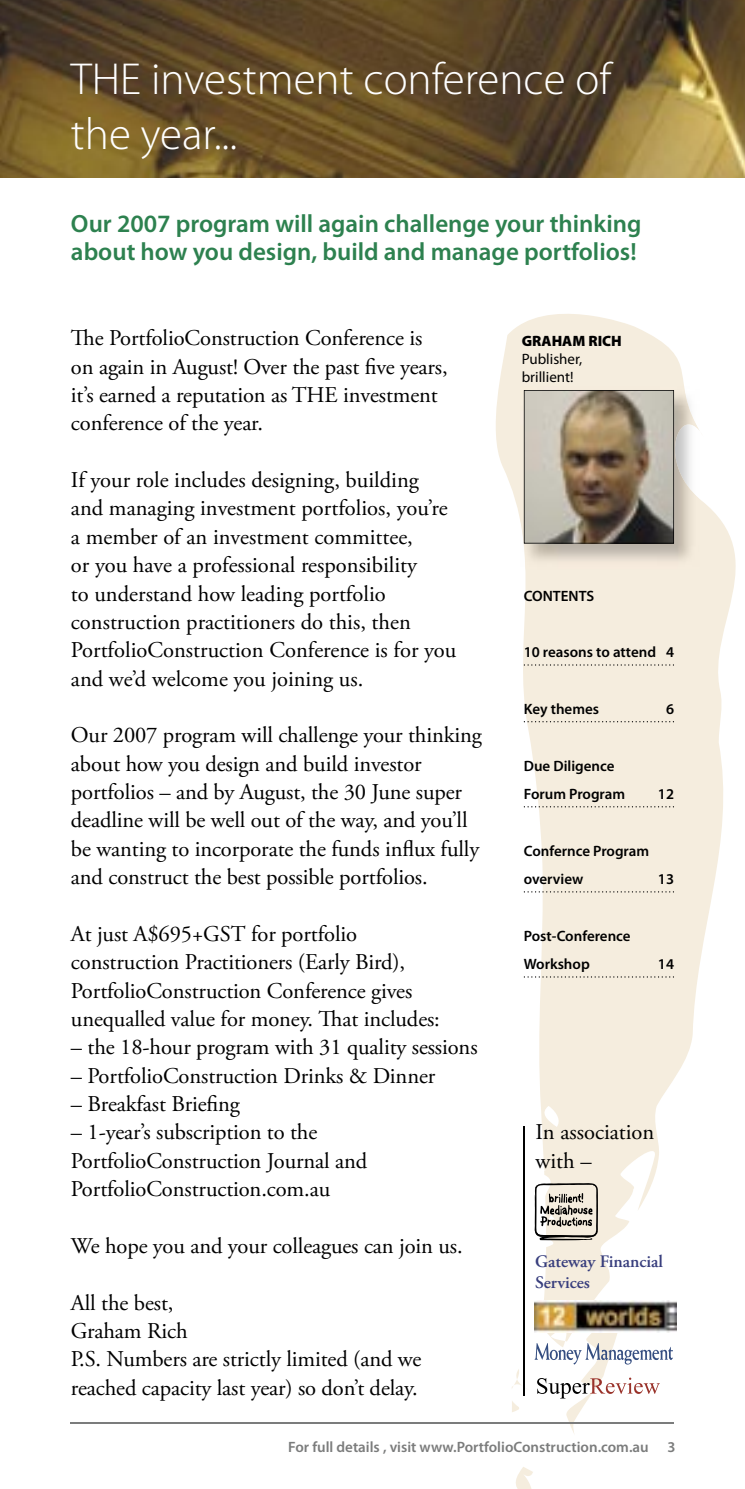
<style>
.page{position:relative;width:745px;height:1489px;background:#fff}
.page>*{position:absolute;margin:0;border:0;box-sizing:border-box;transform-origin:0 0}
.t1{font:300 45px/55px "Myriad Pro";color:#fff}
.t2{font:600 25px/28.2px "Myriad Pro";color:#2d814f}
.t3{font:22.5px/28.2px "Adobe Garamond Pro";letter-spacing:-.005em;color:#000}
.t4{font:600 17.5px/21px "Adobe Garamond Pro";color:#383e7d}
.t5{font:600 15px/28.2px "Myriad Pro";color:#000}
.t6{font:600 15px "Myriad Pro";color:#7b7c7c}
.t7{font:15px/18px "Myriad Pro";color:#000}
.t8{font:900 15px "Myriad Pro";color:#000}
</style>
<div class="page">
<img style="left:0;top:0;width:744px;height:177px">
<svg style="left:516px;top:1467px;width:17px;height:21px"></svg>
<svg style="left:496px;top:314px;width:240px;height:1018px;fill:#f5edde"></svg>
<img style="left:519px;top:386px;width:179px;height:183px">
<svg style="left:523px;top:390px;width:150px;height:153px;background:#9b8f7e"></svg>
<hr style="left:71px;top:1421px;width:602px;height:2px;background:#7b7c7c">
<svg style="left:523px;top:664px;width:150px;height:1px"></svg>
<svg style="left:523px;top:721px;width:150px;height:1px"></svg>
<svg style="left:523px;top:806px;width:150px;height:1px"></svg>
<svg style="left:523px;top:891px;width:150px;height:1px"></svg>
<svg style="left:523px;top:976px;width:150px;height:1px"></svg>
<svg style="left:511px;top:1306px;width:161px;height:127px"></svg>
<hr style="left:523px;top:1126px;width:1px;height:269px;background:#000">
<svg style="left:533px;top:1182px;width:66px;height:59px;background:#b7b3aa"></svg>
<img style="left:534px;top:1300px;width:142px;height:32px">
<h1 class="t1" style="left:71px;top:52px;width:541px">THE investment conference of the year...</h1>
<p class="t2" style="left:71px;top:210px;width:572px">Our 2007 program will again challenge your thinking about how you design, build and manage portfolios!</p>
<p class="t3" style="left:71px;top:325px;width:378px">The PortfolioConstruction Conference is on again in August! Over the past five years, it’s earned a reputation as THE investment conference of the year.</p>
<p class="t3" style="left:71px;top:466px;width:386px">If your role includes designing, building and managing investment portfolios, you’re a member of an investment committee,<br>or you have a professional responsibility<br>to understand how leading portfolio construction practitioners do this, then PortfolioConstruction Conference is for you and we’d welcome you joining us.</p>
<p class="t3" style="left:71px;top:722px;width:412px">Our 2007 program will challenge your thinking about how you design and build investor portfolios – and by August, the 30 June super deadline will be well out of the way, and you’ll be wanting to incorporate the funds influx fully and construct the best possible portfolios.</p>
<p class="t3" style="left:71px;top:920px;width:370px">At just A$695+GST for portfolio construction Practitioners (Early Bird), PortfolioConstruction Conference gives unequalled value for money. That includes:</p>
<p class="t3" style="left:71px;top:1033px;width:408px">– the 18-hour program with 31 quality sessions</p>
<p class="t3" style="left:71px;top:1062px;width:365px">– PortfolioConstruction Drinks &amp; Dinner</p>
<p class="t3" style="left:71px;top:1090px;width:170px">– Breakfast Briefing</p>
<p class="t3" style="left:71px;top:1118px;width:298px">– 1-year’s subscription to the<br>PortfolioConstruction Journal and<br>PortfolioConstruction.com.au</p>
<p class="t3" style="left:71px;top:1232px;width:393px">We hope you and your colleagues can join us.</p>
<p class="t3" style="left:71px;top:1288px;width:352px">All the best,<br>Graham Rich<br>P.S. Numbers are strictly limited (and we reached capacity last year) so don’t delay.</p>
<p class="t8" style="left:521px;top:332px;width:102px">GRAHAM RICH</p>
<p class="t7" style="left:521px;top:350px;width:62px">Publisher, brillient!</p>
<p class="t5" style="left:523px;top:581px;width:72px">CONTENTS</p>
<p class="t5" style="left:523px;top:638px;width:152px">10 reasons to attend 4</p>
<p class="t5" style="left:523px;top:695px;width:77px">Key themes</p>
<p class="t5" style="left:665px;top:695px;width:10px">6</p>
<p class="t5" style="left:523px;top:751px;width:103px">Due Diligence<br>Forum Program</p>
<p class="t5" style="left:657px;top:780px;width:18px">12</p>
<p class="t5" style="left:523px;top:836px;width:127px">Confernce Program overview</p>
<p class="t5" style="left:657px;top:865px;width:18px">13</p>
<p class="t5" style="left:523px;top:921px;width:108px">Post-Conference<br>Workshop</p>
<p class="t5" style="left:657px;top:950px;width:18px">14</p>
<p class="t3" style="left:535px;top:1118px;width:120px">In association with –</p>
<p class="t4" style="left:535px;top:1250px;width:129px">Gateway Financial<br>Services</p>
<p class="t6" style="left:288px;top:1438px;width:388px">For full details , visit www.PortfolioConstruction.com.au 3</p>
</div>
